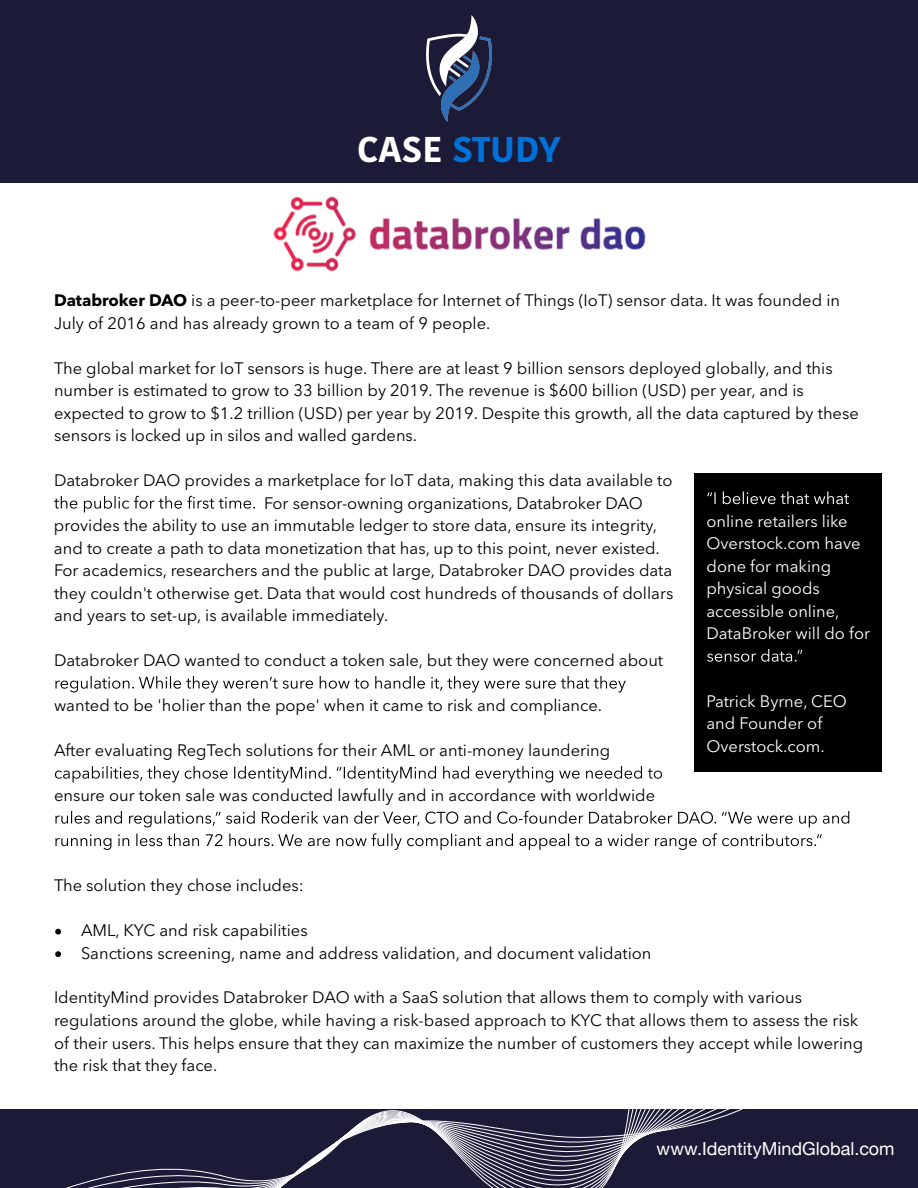
<style>
.page{position:relative;width:918px;height:1188px;background:#fff}
.page>*{position:absolute;margin:0;border:0;box-sizing:border-box;transform-origin:0 0}
.t1{font:700 35.7px "Kohinoor Bangla";color:#0071d9}
.t2{font:18px "Helvetica Neue";color:#fff}
.t3{font:16.5px/22.5px "Avenir Next LT Pro";color:#000}
.t4{font:16.5px/22.5px "Avenir Next LT Pro";color:#fff}
.s1{color:#fff}
.s2{font-weight:700}
</style>
<div class="page">
<svg style="left:54px;top:496px;width:201px;height:16px"></svg>
<svg style="left:55px;top:676px;width:571px;height:16px"></svg>
<svg style="left:55px;top:766px;width:607px;height:16px"></svg>
<svg style="left:55px;top:811px;width:794px;height:16px"></svg>
<svg style="left:55px;top:833px;width:767px;height:17px"></svg>
<svg style="left:55px;top:929px;width:6px;height:6px"></svg>
<svg style="left:55px;top:951px;width:6px;height:6px"></svg>
<img style="left:273px;top:196px;width:373px;height:76px">
<div style="left:694px;top:473px;width:188px;height:299px;background:#000"></div>
<svg style="left:707px;top:492px;width:142px;height:12px"></svg>
<svg style="left:707px;top:649px;width:95px;height:13px"></svg>
<div style="left:0;top:0;width:918px;height:182px;background:#1b1b37"></div>
<div style="left:0;top:1110px;width:918px;height:78px;background:#1b1b37"></div>
<svg style="left:66px;top:1110px;width:675px;height:78px"></svg>
<img style="left:426px;top:15px;width:66px;height:107px">
<h1 class="t1" style="left:357px;top:118px;width:206px"><span class="s1">CASE</span> STUDY</h1>
<p class="t3" style="left:54px;top:289px;width:788px"><span class="s2">Databroker DAO</span> is a peer-to-peer marketplace for Internet of Things (IoT) sensor data. It was founded in<br>July of 2016 and has already grown to a team of 9 people.</p>
<p class="t3" style="left:54px;top:356px;width:806px">The global market for IoT sensors is huge. There are at least 9 billion sensors deployed globally, and this number is estimated to grow to 33 billion by 2019. The revenue is $600 billion (USD) per year, and is expected to grow to $1.2 trillion (USD) per year by 2019. Despite this growth, all the data captured by these sensors is locked up in silos and walled gardens.</p>
<p class="t3" style="left:54px;top:469px;width:620px">Databroker DAO provides a marketplace for IoT data, making this data available to</p>
<p class="t3" style="left:264px;top:491px;width:380px">For sensor-owning organizations, Databroker DAO</p>
<p class="t3" style="left:54px;top:514px;width:605px">provides the ability to use an immutable ledger to store data, ensure its integrity,</p>
<p class="t3" style="left:54px;top:536px;width:607px">and to create a path to data monetization that has, up to this point, never existed.</p>
<p class="t3" style="left:54px;top:559px;width:620px">For academics, researchers and the public at large, Databroker DAO provides data</p>
<p class="t3" style="left:54px;top:581px;width:621px">they couldn't otherwise get. Data that would cost hundreds of thousands of dollars</p>
<p class="t3" style="left:54px;top:604px;width:336px">and years to set-up, is available immediately.</p>
<p class="t3" style="left:54px;top:649px;width:611px">Databroker DAO wanted to conduct a token sale, but they were concerned about</p>
<p class="t3" style="left:54px;top:694px;width:550px">wanted to be 'holier than the pope' when it came to risk and compliance.</p>
<p class="t3" style="left:54px;top:739px;width:558px">After evaluating RegTech solutions for their AML or anti-money laundering</p>
<p class="t3" style="left:54px;top:784px;width:603px">ensure our token sale was conducted lawfully and in accordance with worldwide</p>
<p class="t4" style="left:706px;top:509px;width:165px">online retailers like<br>Overstock.com have done for making physical goods accessible online,<br>DataBroker will do for</p>
<p class="t4" style="left:706px;top:689px;width:142px">Patrick Byrne, CEO and Founder of<br>Overstock.com.</p>
<p class="t3" style="left:54px;top:874px;width:251px">The solution they chose includes:</p>
<p class="t3" style="left:81px;top:919px;width:572px">AML, KYC and risk capabilities<br>Sanctions screening, name and address validation, and document validation</p>
<p class="t3" style="left:54px;top:986px;width:811px">IdentityMind provides Databroker DAO with a SaaS solution that allows them to comply with various regulations around the globe, while having a risk-based approach to KYC that allows them to assess the risk of their users. This helps ensure that they can maximize the number of customers they accept while lowering the risk that they face.</p>
<p class="t2" style="left:657px;top:1138px;width:240px">www.IdentityMindGlobal.com</p>
</div>
